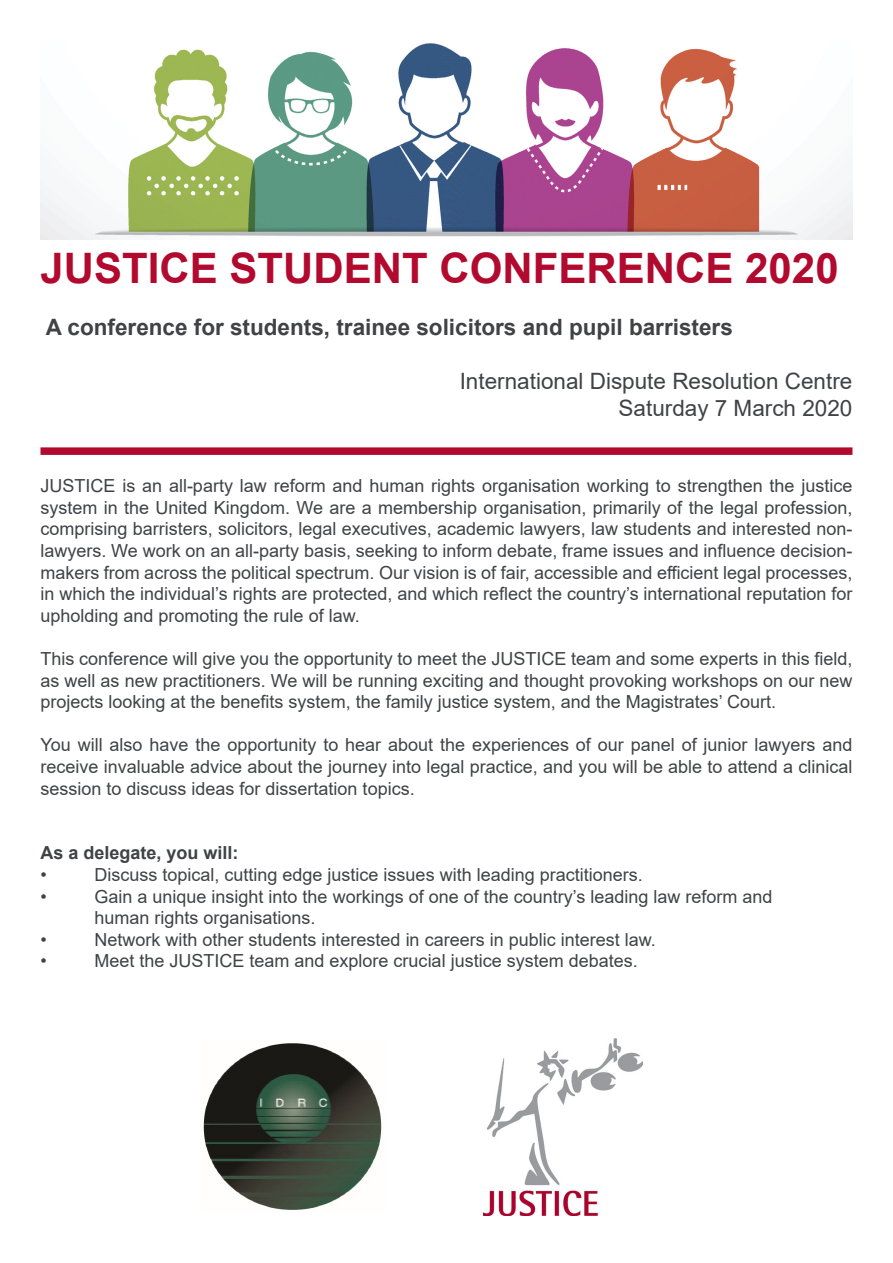
<style>
.page{position:relative;width:893px;height:1263px;background:#fff}
.page>*{position:absolute;margin:0;border:0;box-sizing:border-box;transform-origin:0 0}
.t1{font:700 42px "Arial";color:#b2092e}
.t2{font:700 22.5px "Arial";color:#404246}
.t3{font:22.5px "Arial";color:#404246}
.t4{font:18px/21.6px "Arial";color:#404246;text-align:justify}
.t5{font:700 18px "Arial";color:#404246}
</style>
<div class="page">
<div style="left:40px;top:447px;width:812px;height:8px;background:#b2092e"></div>
<img style="left:203px;top:1043px;width:179px;height:167px">
<img style="left:483px;top:1039px;width:159px;height:176px">
<img style="left:40px;top:43px;width:812px;height:196px">
<p class="t1" style="left:40px;top:239px;width:800px">JUSTICE STUDENT CONFERENCE 2020</p>
<p class="t2" style="left:46px;top:311px;width:688px">A conference for students, trainee solicitors and pupil barristers</p>
<p class="t3" style="left:460px;top:366px;width:394px">International Dispute Resolution Centre</p>
<p class="t3" style="left:619px;top:393px;width:235px">Saturday 7 March 2020</p>
<p class="t4" style="left:40px;top:475px;width:813px">JUSTICE is an all-party law reform and human rights organisation working to strengthen the justice system in the United Kingdom. We are a membership organisation, primarily of the legal profession, comprising barristers, solicitors, legal executives, academic lawyers, law students and interested non&shy;lawyers. We work on an all-party basis, seeking to inform debate, frame issues and influence decision&shy;makers from across the political spectrum. Our vision is of fair, accessible and efficient legal processes, in which the individual’s rights are protected, and which reflect the country’s international reputation for upholding and promoting the rule of law.</p>
<p class="t4" style="left:40px;top:648px;width:813px">This conference will give you the opportunity to meet the JUSTICE team and some experts in this field, as well as new practitioners. We will be running exciting and thought provoking workshops on our new projects looking at the benefits system, the family justice system, and the Magistrates’ Court.</p>
<p class="t4" style="left:40px;top:734px;width:813px">You will also have the opportunity to hear about the experiences of our panel of junior lawyers and receive invaluable advice about the journey into legal practice, and you will be able to attend a clinical session to discuss ideas for dissertation topics.</p>
<p class="t5" style="left:40px;top:840px;width:200px">As a delegate, you will:</p>
<p class="t4" style="left:40px;top:864px;width:8px">•</p>
<p class="t4" style="left:94px;top:864px;width:550px">Discuss topical, cutting edge justice issues with leading practitioners.</p>
<p class="t4" style="left:40px;top:885px;width:8px">•</p>
<p class="t4" style="left:94px;top:885px;width:680px">Gain a unique insight into the workings of one of the country’s leading law reform and human rights organisations.</p>
<p class="t4" style="left:40px;top:929px;width:8px">•</p>
<p class="t4" style="left:94px;top:929px;width:563px">Network with other students interested in careers in public interest law.</p>
<p class="t4" style="left:40px;top:950px;width:8px">•</p>
<p class="t4" style="left:94px;top:950px;width:545px">Meet the JUSTICE team and explore crucial justice system debates.</p>
</div>
